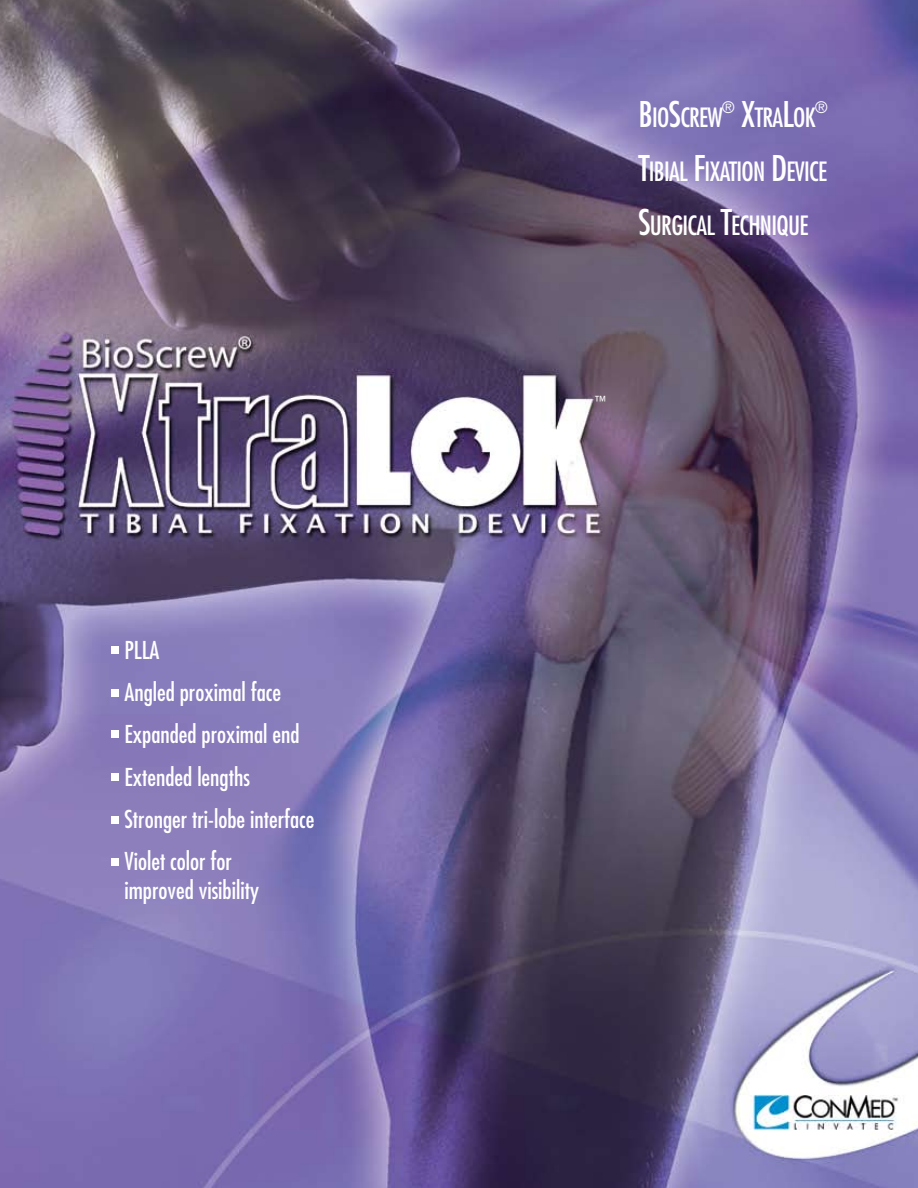
<style>
.page{position:relative;width:918px;height:1188px;background:#fff}
.page>*{position:absolute;margin:0;border:0;box-sizing:border-box;transform-origin:0 0}
.t1{font:condensed 25.8px/54px "Futura";letter-spacing:-.025em;color:#fff}
.t2{font:condensed 24px/42.3px "Futura";color:#fff}
.t3{font:condensed 15.6px "Futura";color:#fff}
.t4{font:condensed 13.5px "Futura";color:#fff;scale:1.04 1}
.s1{font-size:34.5px}
</style>
<div class="page">
<img style="left:0;top:0;width:918px;height:1188px">
<div style="left:111px;top:816px;width:7px;height:8px;background:#fff"></div>
<div style="left:111px;top:774px;width:7px;height:7px;background:#fff"></div>
<div style="left:111px;top:731px;width:7px;height:7px;background:#fff"></div>
<div style="left:111px;top:689px;width:7px;height:7px;background:#fff"></div>
<div style="left:111px;top:646px;width:7px;height:7px;background:#fff"></div>
<div style="left:111px;top:858px;width:7px;height:7px;background:#fff"></div>
<p class="t2" style="left:124px;top:628px;width:192px">PLLA<br>Angled proximal face<br>Expanded proximal end<br>Extended lengths<br>Stronger tri-lobe interface<br>Violet color for</p>
<p class="t2" style="left:124px;top:868px;width:136px">improved visibility</p>
<p class="t1" style="left:638px;top:90px;width:179px"><span class="s1">B</span>IO<span class="s1">S</span>CREW<sup>®</sup> <span class="s1">X</span>TRA<span class="s1">L</span>OK</p>
<p class="t3" style="left:815px;top:97px;width:14px">®</p>
<p class="t1" style="left:638px;top:144px;width:190px"><span class="s1">T</span>IBIAL <span class="s1">F</span>IXATION <span class="s1">D</span>EVICE<br><span class="s1">S</span>URGICAL <span class="s1">T</span>ECHNIQUE</p>
<p class="t4" style="left:595px;top:393px;width:12px">™</p>
</div>
